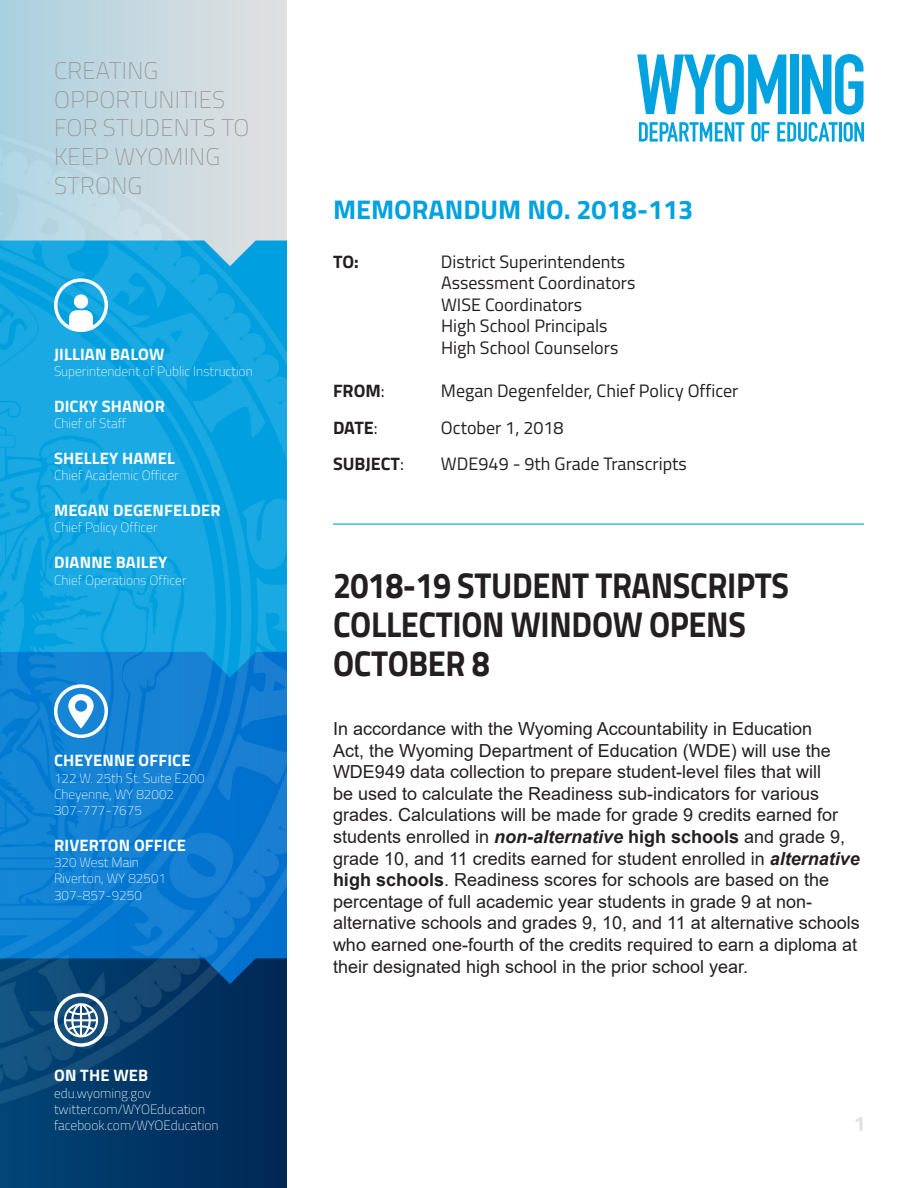
<style>
.page{position:relative;width:918px;height:1188px;background:#fff}
.page>*{position:absolute;margin:0;border:0;box-sizing:border-box;transform-origin:0 0}
.Headline{font:700 36px/39px "Titillium Web";letter-spacing:-.01em;color:#231f20;scale:.9 1}
.Section_Title{font:700 27px "Titillium Web";color:#00a2df}
.t1{font:100 24px/28.8px "Titillium Web";letter-spacing:.01em;color:#969696}
.t2{font:700 21px "Titillium Web";color:#e1e1e1}
.t3{font:18px/21.6px "Arial";color:#231f20}
.t4{font:18px "Titillium Web";color:#231f20}
.t5{font:700 18px "Titillium Web";color:#231f20}
.Sidebar_Title{font:700 16.5px "Titillium Web";letter-spacing:.01em;color:#fff}
.Sidebar_Description{font:100 13.5px "Titillium Web";color:#fff}
.s1{font-weight:400}
.s2{font-weight:700;font-style:italic}
.s3{font-weight:700}
</style>
<div class="page">
<img style="left:0;top:0;width:286px;height:1188px">
<svg style="left:54px;top:993px;width:54px;height:54px"></svg>
<svg style="left:54px;top:684px;width:54px;height:54px"></svg>
<svg style="left:54px;top:278px;width:54px;height:54px"></svg>
<svg style="left:637px;top:54px;width:149px;height:61px"></svg>
<div style="left:790px;top:55px;width:8px;height:59px;background:#00a2df"></div>
<svg style="left:802px;top:54px;width:62px;height:61px"></svg>
<svg style="left:639px;top:122px;width:106px;height:20px"></svg>
<svg style="left:751px;top:122px;width:19px;height:20px"></svg>
<svg style="left:777px;top:122px;width:61px;height:20px"></svg>
<hr style="left:839px;top:122px;width:3px;height:20px;background:#00a2df">
<svg style="left:844px;top:122px;width:20px;height:20px"></svg>
<hr style="left:333px;top:524px;width:531px;height:1px;background:#00a2df">
<p class="t1" style="left:54px;top:55px;width:197px">CREATING<br>OPPORTUNITIES<br>FOR STUDENTS TO<br>KEEP WYOMING<br>STRONG</p>
<p class="Sidebar_Title" style="left:54px;top:341px;width:112px">JILLIAN BALOW</p>
<p class="Sidebar_Description" style="left:54px;top:361px;width:200px">Superintendent of Public Instruction</p>
<p class="Sidebar_Title" style="left:54px;top:393px;width:112px">DICKY SHANOR</p>
<p class="Sidebar_Description" style="left:54px;top:414px;width:74px">Chief of Staff</p>
<p class="Sidebar_Title" style="left:54px;top:446px;width:122px">SHELLEY HAMEL</p>
<p class="Sidebar_Description" style="left:54px;top:466px;width:126px">Chief Academic Officer</p>
<p class="Sidebar_Title" style="left:54px;top:498px;width:168px">MEGAN DEGENFELDER</p>
<p class="Sidebar_Description" style="left:54px;top:518px;width:105px">Chief Policy Officer</p>
<p class="Sidebar_Title" style="left:54px;top:550px;width:115px">DIANNE BAILEY</p>
<p class="Sidebar_Description" style="left:54px;top:570px;width:134px">Chief Operations Officer</p>
<p class="Sidebar_Title" style="left:54px;top:748px;width:138px">CHEYENNE OFFICE</p>
<p class="Sidebar_Description" style="left:54px;top:768px;width:152px">122 W. 25th St. Suite E200</p>
<p class="Sidebar_Description" style="left:54px;top:784px;width:122px">Cheyenne, WY 82002</p>
<p class="Sidebar_Description" style="left:54px;top:801px;width:89px">307-777-7675</p>
<p class="Sidebar_Title" style="left:54px;top:833px;width:133px">RIVERTON OFFICE</p>
<p class="Sidebar_Description" style="left:54px;top:853px;width:87px">320 West Main</p>
<p class="Sidebar_Description" style="left:54px;top:869px;width:114px">Riverton, WY 82501</p>
<p class="Sidebar_Description" style="left:54px;top:885px;width:89px">307-857-9250</p>
<p class="Sidebar_Title" style="left:54px;top:1063px;width:96px">ON THE WEB</p>
<p class="Sidebar_Description" style="left:54px;top:1083px;width:98px">edu.wyoming.gov</p>
<p class="Sidebar_Description" style="left:54px;top:1099px;width:153px">twitter.com/WYOEducation</p>
<p class="Sidebar_Description" style="left:54px;top:1116px;width:166px">facebook.com/WYOEducation</p>
<p class="Section_Title" style="left:333px;top:189px;width:362px">MEMORANDUM NO. 2018-113</p>
<p class="t5" style="left:333px;top:248px;width:27px">TO:</p>
<p class="t4" style="left:441px;top:248px;width:186px">District Superintendents</p>
<p class="t4" style="left:441px;top:270px;width:196px">Assessment Coordinators</p>
<p class="t4" style="left:441px;top:291px;width:143px">WISE Coordinators</p>
<p class="t4" style="left:441px;top:313px;width:168px">High School Principals</p>
<p class="t4" style="left:441px;top:334px;width:179px">High School Counselors</p>
<p class="t5" style="left:333px;top:377px;width:53px">FROM<span class="s1">:</span></p>
<p class="t4" style="left:441px;top:378px;width:299px">Megan Degenfelder, Chief Policy Officer</p>
<p class="t5" style="left:333px;top:414px;width:46px">DATE<span class="s1">:</span></p>
<p class="t4" style="left:441px;top:414px;width:124px">October 1, 2018</p>
<p class="t5" style="left:333px;top:450px;width:72px">SUBJECT<span class="s1">:</span></p>
<p class="t4" style="left:441px;top:451px;width:247px">WDE949 - 9th Grade Transcripts</p>
<p class="Headline" style="left:333px;top:564px;width:508px">2018-19 STUDENT TRANSCRIPTS<br>COLLECTION WINDOW OPENS<br>OCTOBER 8</p>
<p class="t3" style="left:333px;top:718px;width:528px">In accordance with the Wyoming Accountability in Education<br>Act, the Wyoming Department of Education (WDE) will use the WDE949 data collection to prepare student-level files that will<br>be used to calculate the Readiness sub-indicators for various grades. Calculations will be made for grade 9 credits earned for students enrolled in <span class="s2">non-alternative</span> <span class="s3">high schools</span> and grade 9, grade 10, and 11 credits earned for student enrolled in <span class="s2">alternative </span><span class="s3">high schools</span>. Readiness scores for schools are based on the percentage of full academic year students in grade 9 at non&shy;alternative schools and grades 9, 10, and 11 at alternative schools who earned one-fourth of the credits required to earn a diploma at their designated high school in the prior school year.</p>
<p class="t2" style="left:854px;top:1107px;width:13px">1</p>
</div>
